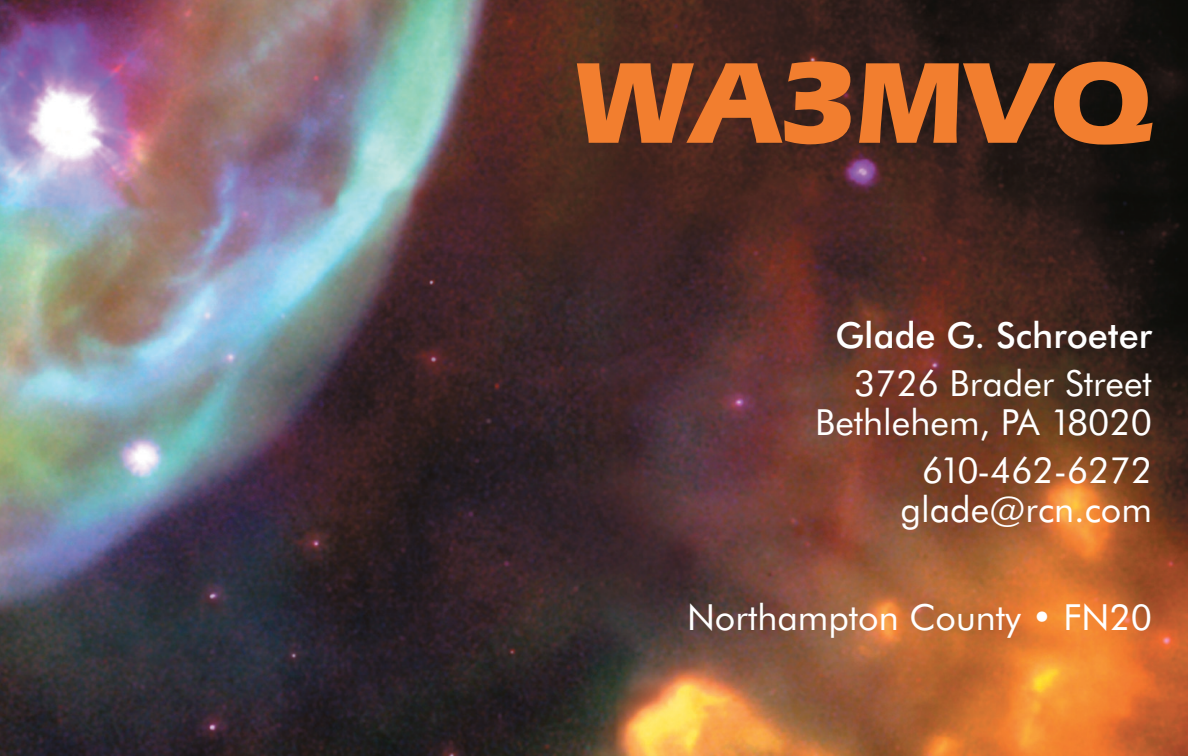
<style>
.page{position:relative;width:1188px;height:756px;background:#fff}
.page>*{position:absolute;margin:0;border:0;box-sizing:border-box;transform-origin:0 0}
.t1{font:700 120px "Eras IT Cby BT";color:#f27e2f}
.t2{font:36px/39px "Futura BT";color:#fff;text-align:right}
.t3{font:500 36px "Futura BT";color:#fff}
</style>
<div class="page">
<img style="left:0;top:0;width:1188px;height:756px">
<h1 class="t1" style="left:574px;top:63px;width:579px">WA3MVQ</h1>
<p class="t3" style="left:835px;top:320px;width:318px">Glade G. Schroeter</p>
<p class="t2" style="left:815px;top:366px;width:338px">3726 Brader Street<br>Bethlehem, PA 18020</p>
<p class="t2" style="left:901px;top:453px;width:253px;text-align:center">610-462-6272 glade@rcn.com</p>
<p class="t2" style="left:687px;top:600px;width:466px">Northampton County • FN20</p>
</div>
